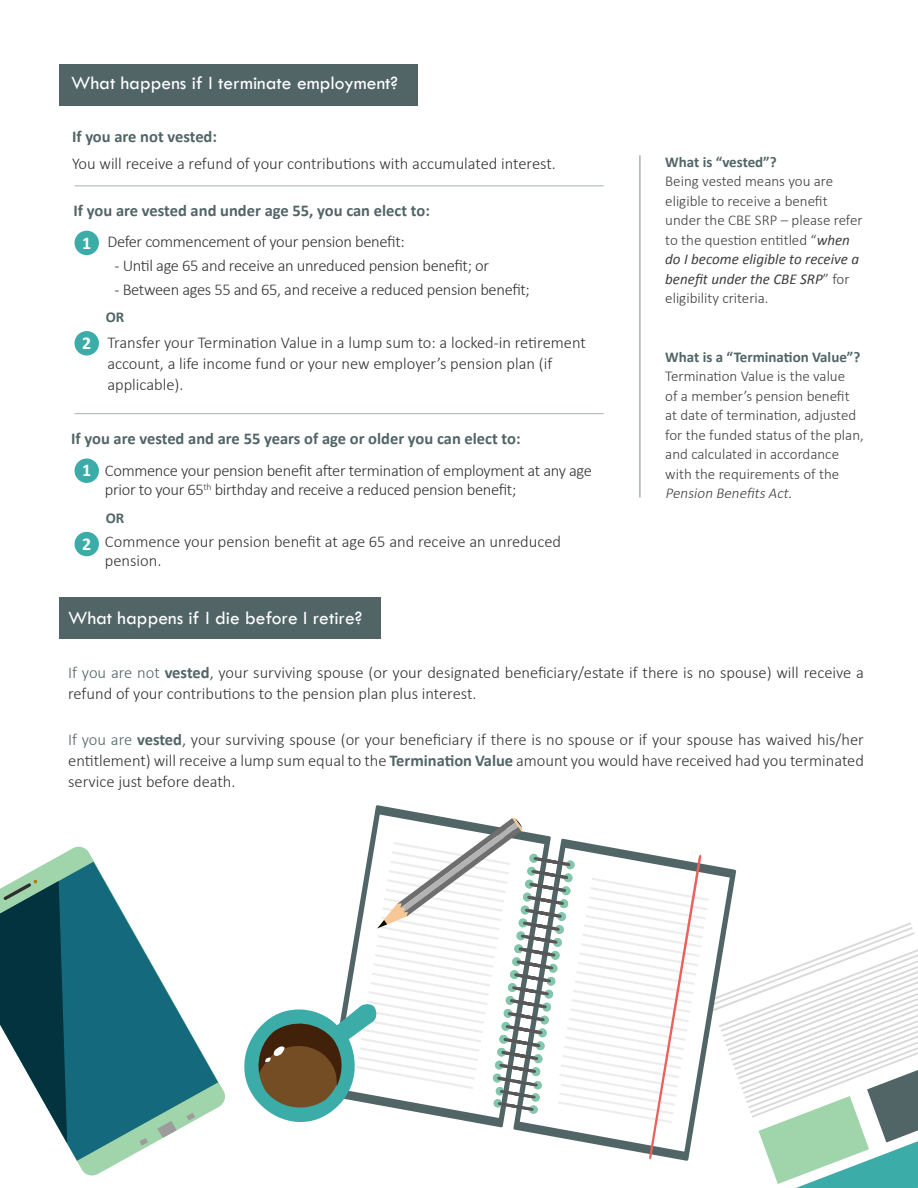
<style>
.page{position:relative;width:918px;height:1188px;background:#fff}
.page>*{position:absolute;margin:0;border:0;box-sizing:border-box;transform-origin:0 0}
.t1{font:19.5px "Tw Cen";color:#fff}
.t2{font:700 18px "Calibri";color:#fff}
.t3{font:300 16.5px/21px "Calibri";letter-spacing:-.01em;color:#333}
.t4{font:700 16.5px "Calibri";color:#516466}
.t5{font:300 15px/19.5px "Calibri";color:#3e3e3f}
.t6{font:700 15px "Calibri";color:#516466}
.s1{font-weight:700;color:#516466}
.s2{font-weight:400;font-style:italic}
.s3{font-style:italic}
.s4{color:#516466}
</style>
<div class="page">
<div style="left:60px;top:65px;width:358px;height:41px;background:#516466"></div>
<div style="left:60px;top:598px;width:321px;height:41px;background:#516466"></div>
<svg style="left:374px;top:805px;width:57px;height:10px"></svg>
<svg style="left:244px;top:817px;width:674px;height:371px"></svg>
<svg style="left:48px;top:846px;width:177px;height:330px"></svg>
<svg style="left:16px;top:862px;width:202px;height:299px;fill:#15697c"></svg>
<svg style="left:0;top:880px;width:67px;height:263px"></svg>
<svg style="left:157px;top:1121px;width:20px;height:17px"></svg>
<svg style="left:139px;top:1138px;width:9px;height:8px"></svg>
<svg style="left:186px;top:1113px;width:9px;height:7px"></svg>
<hr style="left:640px;top:155px;width:1px;height:343px;background:#516466">
<hr style="left:75px;top:185px;width:529px;height:1px;background:#516466">
<hr style="left:75px;top:413px;width:529px;height:1px;background:#516466">
<div style="left:75px;top:231px;width:24px;height:24px;background:#3baca7;border-radius:50%"></div>
<div style="left:75px;top:331px;width:24px;height:25px;background:#3baca7;border-radius:50%"></div>
<div style="left:75px;top:459px;width:24px;height:24px;background:#3baca7;border-radius:50%"></div>
<div style="left:75px;top:532px;width:24px;height:24px;background:#3baca7;border-radius:50%"></div>
<p class="t1" style="left:71px;top:71px;width:328px">What happens if I terminate employment?</p>
<p class="t4" style="left:72px;top:126px;width:147px">If you are not vested:</p>
<p class="t3" style="left:72px;top:153px;width:485px">You will receive a refund of your contributions with accumulated interest.</p>
<p class="t4" style="left:74px;top:200px;width:358px">If you are vested and under age 55, you can elect to:</p>
<p class="t3" style="left:107px;top:231px;width:299px">Defer commencement of your pension benefit:</p>
<p class="t3" style="left:115px;top:255px;width:376px">- Until age 65 and receive an unreduced pension benefit; or</p>
<p class="t3" style="left:115px;top:279px;width:417px">- Between ages 55 and 65, and receive a reduced pension benefit;</p>
<p class="t3" style="left:107px;top:332px;width:480px">Transfer your Termination Value in a lump sum to: a locked-in retirement account, a life income fund or your new employer’s pension plan (if applicable).</p>
<p class="t2" style="left:82px;top:231px;width:11px">1</p>
<p class="t6" style="left:106px;top:307px;width:20px">OR</p>
<p class="t2" style="left:82px;top:332px;width:11px">2</p>
<p class="t4" style="left:71px;top:428px;width:451px">If you are vested and are 55 years of age or older you can elect to:</p>
<p class="t3" style="left:105px;top:460px;width:489px;line-height:19.8px">Commence your pension benefit after termination of employment at any age prior to your 65<sup>th</sup> birthday and receive a reduced pension benefit;</p>
<p class="t3" style="left:105px;top:531px;width:458px;line-height:19.8px">Commence your pension benefit at age 65 and receive an unreduced pension.</p>
<p class="t2" style="left:82px;top:459px;width:11px">1</p>
<p class="t6" style="left:106px;top:508px;width:20px">OR</p>
<p class="t2" style="left:82px;top:532px;width:11px">2</p>
<p class="t5" style="left:665px;top:152px;width:199px"><span class="s1">What is “vested”?<br></span>Being vested means you are eligible to receive a benefit under the CBE SRP – please refer to the question entitled “<span class="s2">when do I become eligible to receive a benefit under the CBE SRP</span>” for eligibility criteria.</p>
<p class="t5" style="left:665px;top:347px;width:200px"><span class="s1">What is a “Termination Value”?<br></span>Termination Value is the value<br>of a member’s pension benefit at date of termination, adjusted for the funded status of the plan, and calculated in accordance with the requirements of the<br><span class="s3">Pension BenefitsAct.</span></p>
<p class="t1" style="left:68px;top:606px;width:296px">What happens if I die before I retire?</p>
<p class="t3" style="left:68px;top:662px;width:797px"><span class="s4">If you are not</span> <span class="s1">vested</span>, your surviving spouse (or your designated beneficiary/estate if there is no spouse) will receive a refund of your contributions to the pension plan plus interest.</p>
<p class="t3" style="left:68px;top:728px;width:797px;text-align:justify"><span class="s4">If you are</span> <span class="s1">vested</span>, your surviving spouse (or your beneficiary if there is no spouse or if your spouse has waived his/her entitlement) will receive a lump sum equal to the <span class="s1">Termination Value</span> amount you would have received had you terminated service just before death.</p>
</div>
